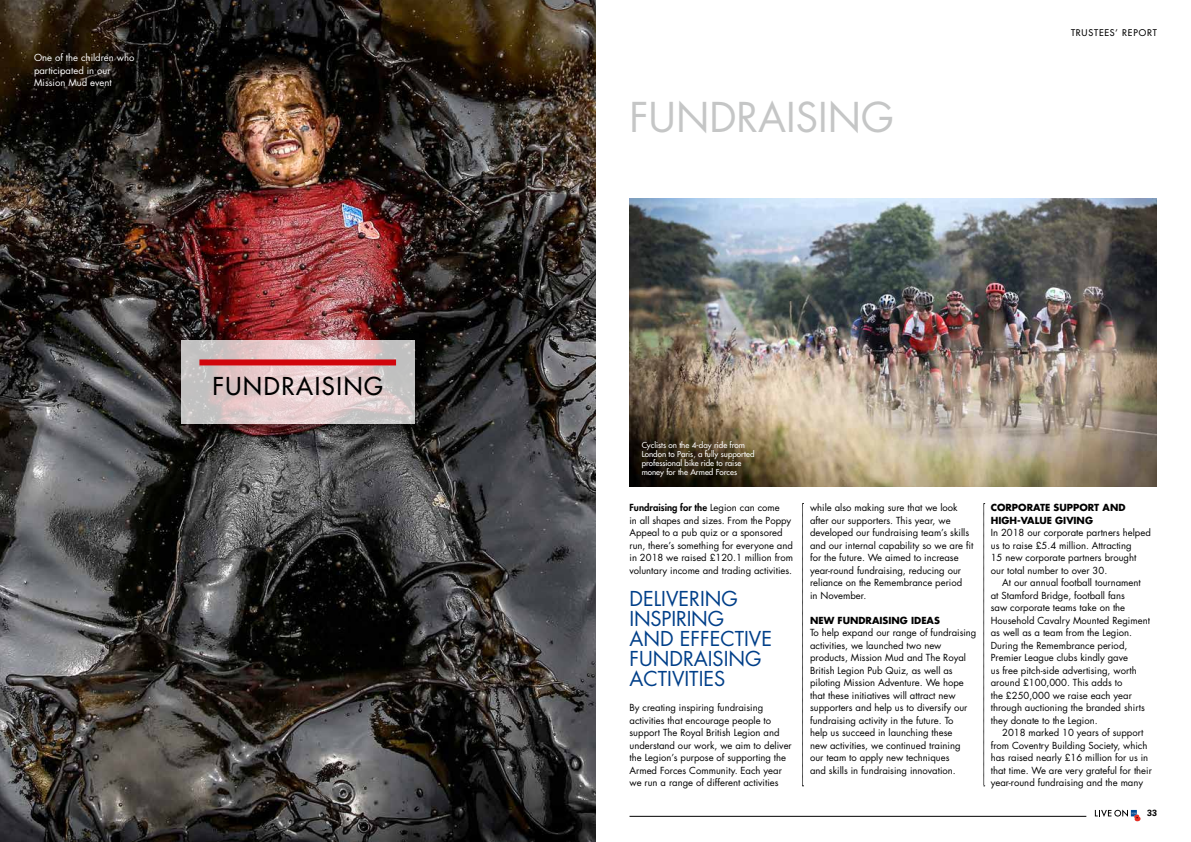
<style>
.page{position:relative;width:1191px;height:842px;background:#fff}
.page>*{position:absolute;margin:0;border:0;box-sizing:border-box;transform-origin:0 0}
.t1{font:40px "Futura Std";color:#c5c6c6}
.t2{font:500 24px "Futura Std";letter-spacing:.07em;color:#000}
.t3{font:20px/20px "Futura Std";color:#003f89}
.t4{font:9.5px/12.5px "Futura Std";color:#000}
.t5{font:9.5px/12.5px "Futura Std";color:#fff}
.t6{font:700 9.5px "Futura Std";color:#000}
.t7{font:500 9px "Futura Std";letter-spacing:.09em;color:#000}
.t8{font:700 9px "Univers";color:#000}
.t9{font:500 8px/9px "Futura Std";color:#fff}
.s1{font-weight:800}
.s2{font-weight:700}
</style>
<div class="page">
<hr style="left:629px;top:816px;width:457px;height:1px;background:#000">
<svg style="left:1094px;top:809px;width:47px;height:13px"></svg>
<img style="left:0;top:0;width:595px;height:842px">
<img style="left:629px;top:198px;width:528px;height:288px">
<svg style="left:983px;top:503px;width:1px;height:283px"></svg>
<svg style="left:802px;top:503px;width:1px;height:283px"></svg>
<div style="left:182px;top:341px;width:245px;height:95px;background:#000;opacity:.45"></div>
<img style="left:181px;top:340px;width:234px;height:84px">
<div style="left:199px;top:359px;width:197px;height:6px;background:#d1050c"></div>
<p class="t5" style="left:34px;top:51px;width:102px">One of the children who participated in our<br>Mission Mud event</p>
<p class="t2" style="left:212px;top:371px;width:172px">FUNDRAISING</p>
<p class="t1" style="left:629px;top:91px;width:266px">FUNDRAISING</p>
<p class="t7" style="left:1071px;top:27px;width:87px">TRUSTEES’ REPORT</p>
<p class="t9" style="left:641px;top:441px;width:114px">Cyclists on the 4-day ride from<br>London to Paris, a fully supported professional bike ride to raise money for the Armed Forces</p>
<p class="t4" style="left:629px;top:501px;width:165px"><span class="s1">Fundraising for the</span> Legion can come<br>in all shapes and sizes. From the Poppy Appeal to a pub quiz or a sponsored run, there’s something for everyone and in 2018 we raised £120.1 million from voluntary income and trading activities.</p>
<p class="t3" style="left:629px;top:589px;width:144px">DELIVERING<br>INSPIRING<br>AND EFFECTIVE<br>FUNDRAISING<br>ACTIVITIES</p>
<p class="t4" style="left:629px;top:701px;width:164px">By creating inspiring fundraising activities that encourage people to support The Royal British Legion and understand our work, we aim to deliver the Legion’s purpose of supporting the Armed Forces Community. Each year we run a range of different activities</p>
<p class="t4" style="left:810px;top:501px;width:165px">while also making sure that we look after our supporters. This year, we developed our fundraising team’s skills and our internal capability so we are fit for the future. We aimed to increase year-round fundraising, reducing our reliance on the Remembrance period<br>in November.</p>
<p class="t4" style="left:810px;top:614px;width:168px"><span class="s2">NEW FUNDRAISING IDEAS<br></span>To help expand our range of fundraising activities, we launched two new products, Mission Mud and The Royal British Legion Pub Quiz, as well as piloting Mission Adventure. We hope that these initiatives will attract new supporters and help us to diversify our fundraising activity in the future. To<br>help us succeed in launching these<br>new activities, we continued training<br>our team to apply new techniques<br>and skills in fundraising innovation.</p>
<p class="t6" style="left:990px;top:501px;width:136px">CORPORATE SUPPORT AND</p>
<p class="t6" style="left:990px;top:514px;width:104px">HIGH-VALUE GIVING</p>
<p class="t4" style="left:990px;top:526px;width:161px">In 2018 our corporate partners helped</p>
<p class="t4" style="left:990px;top:539px;width:142px">us to raise £5.4 million. Attracting</p>
<p class="t4" style="left:990px;top:551px;width:147px">15 new corporate partners brought</p>
<p class="t4" style="left:990px;top:564px;width:118px">our total number to over 30.</p>
<p class="t4" style="left:1002px;top:576px;width:140px">At our annual football tournament</p>
<p class="t4" style="left:990px;top:589px;width:136px">at Stamford Bridge, football fans</p>
<p class="t4" style="left:990px;top:601px;width:136px">saw corporate teams take on the</p>
<p class="t4" style="left:990px;top:614px;width:161px">Household Cavalry Mounted Regiment</p>
<p class="t4" style="left:990px;top:626px;width:143px">as well as a team from the Legion.</p>
<p class="t4" style="left:990px;top:639px;width:138px">During the Remembrance period,</p>
<p class="t4" style="left:990px;top:651px;width:139px">Premier League clubs kindly gave</p>
<p class="t4" style="left:990px;top:664px;width:147px">us free pitch-side advertising, worth</p>
<p class="t4" style="left:990px;top:676px;width:133px">around £100,000. This adds to</p>
<p class="t4" style="left:990px;top:689px;width:143px">the £250,000 we raise each year</p>
<p class="t4" style="left:990px;top:701px;width:155px">through auctioning the branded shirts</p>
<p class="t4" style="left:990px;top:714px;width:108px">they donate to the Legion.</p>
<p class="t4" style="left:1002px;top:726px;width:143px">2018 marked 10 years of support</p>
<p class="t4" style="left:990px;top:739px;width:158px">from Coventry Building Society, which</p>
<p class="t4" style="left:990px;top:751px;width:159px">has raised nearly £16 million for us in</p>
<p class="t4" style="left:990px;top:764px;width:163px">that time. We are very grateful for their</p>
<p class="t4" style="left:990px;top:776px;width:154px">year-round fundraising and the many</p>
<p class="t8" style="left:1147px;top:808px;width:12px">33</p>
</div>
